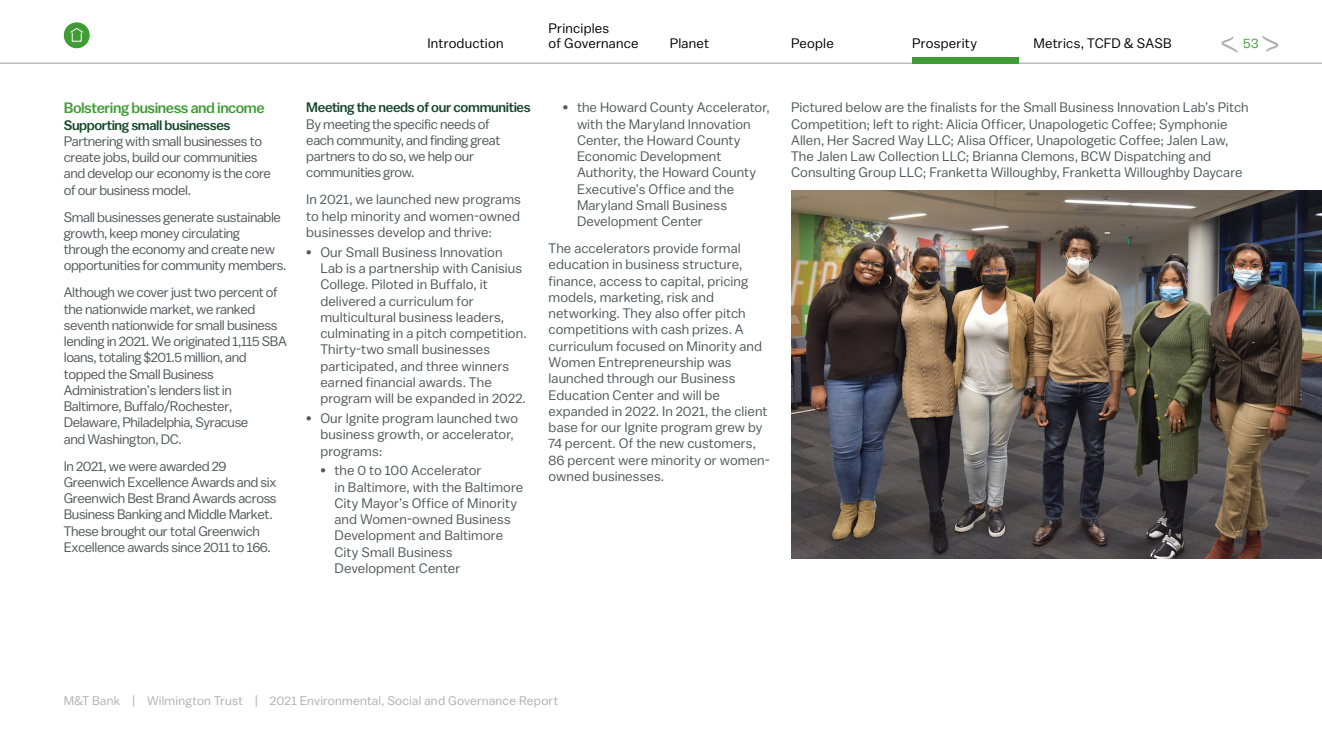
<style>
.page{position:relative;width:1322px;height:745px;background:#fff}
.page>*{position:absolute;margin:0;border:0;box-sizing:border-box;transform-origin:0 0}
.t1{font:500 15px "M&T Balto";letter-spacing:-.03em;color:#3f9c35}
.t2{font:13.75px/16.2px "M&T Balto";color:#52565b}
.t3{font:13.75px/16.2px "M&T Balto";letter-spacing:-.03em;color:#52565b}
.t4{font:13.75px/16.2px "M&T Balto";letter-spacing:-.025em;color:#52565b}
.t5{font:13.75px/15px "M&T Balto";letter-spacing:.015em;color:#000}
.t6{font:500 13.75px "M&T Balto";letter-spacing:-.03em;color:#144629}
.t7{font:13.75px "M&T Balto";color:#3f9c35}
.t8{font:12.5px "M&T Balto";letter-spacing:.02em;color:#afaeb5}
</style>
<div class="page">
<div style="left:64px;top:23px;width:25px;height:25px;background:#3f9c35;border-radius:50%"></div>
<div style="left:64px;top:22px;width:26px;height:26px;border:1px solid #3f9c35;border-radius:50%"></div>
<div style="left:72px;top:32px;width:10px;height:10px;border:1px solid #fff"></div>
<svg style="left:70px;top:27px;width:13px;height:7px"></svg>
<svg style="left:1262px;top:36px;width:16px;height:16px"></svg>
<svg style="left:1221px;top:36px;width:16px;height:17px"></svg>
<hr style="left:0;top:63px;width:1322px;height:1px;background:#afaeb5">
<div style="left:912px;top:57px;width:106px;height:7px;background:#3f9c35"></div>
<img style="left:791px;top:190px;width:531px;height:368px">
<p class="t5" style="left:549px;top:21px;width:91px">Principles<br>of Governance</p>
<p class="t5" style="left:1033px;top:36px;width:140px">Metrics, TCFD &amp; SASB</p>
<p class="t5" style="left:427px;top:36px;width:78px">Introduction</p>
<p class="t7" style="left:1243px;top:35px;width:17px">53</p>
<p class="t5" style="left:670px;top:36px;width:41px">Planet</p>
<p class="t5" style="left:791px;top:36px;width:44px">People</p>
<p class="t5" style="left:912px;top:36px;width:66px">Prosperity</p>
<p class="t1" style="left:64px;top:99px;width:202px">Bolstering business and income</p>
<p class="t6" style="left:64px;top:116px;width:168px">Supporting small businesses</p>
<p class="t3" style="left:64px;top:132px;width:209px">Partnering with small businesses to create jobs, build our communities and develop our economy is the core of our business model.</p>
<p class="t3" style="left:64px;top:208px;width:224px">Small businesses generate sustainable growth, keep money circulating through the economy and create new opportunities for community members.</p>
<p class="t3" style="left:64px;top:284px;width:225px">Although we cover just two percent of the nationwide market, we ranked seventh nationwide for small business lending in 2021. We originated 1,115 SBA loans, totaling $201.5 million, and topped the Small Business Administration’s lenders list in Baltimore, Buffalo/Rochester, Delaware, Philadelphia, Syracuse<br>and Washington, DC.</p>
<p class="t3" style="left:64px;top:457px;width:214px">In 2021, we were awarded 29<br>Greenwich Excellence Awards and six Greenwich Best Brand Awards across Business Banking and Middle Market.<br>These brought our total Greenwich Excellence awards since 2011 to 166.</p>
<p class="t6" style="left:306px;top:99px;width:226px">Meeting the needs of our communities</p>
<p class="t4" style="left:306px;top:115px;width:196px">By meeting the specific needs of each community, and finding great partners to do so, we help our communities grow.</p>
<p class="t2" style="left:306px;top:191px;width:216px;text-align:justify">In 2021, we launched new programs to help minority and women-owned businesses develop and thrive:</p>
<p class="t2" style="left:320px;top:243px;width:208px;text-indent:-14px">• Our Small Business Innovation<br>Lab is a partnership with Canisius<br>College. Piloted in Buffalo, it delivered a curriculum for multicultural business leaders, culminating in a pitch competition.<br>Thirty-two small businesses participated, and three winners earned financial awards. The program will be expanded in 2022.</p>
<p class="t2" style="left:320px;top:409px;width:199px;text-indent:-14px">• Our Ignite program launched two business growth, or accelerator, programs:</p>
<p class="t2" style="left:334px;top:461px;width:190px;text-indent:-14px">• the 0 to 100 Accelerator<br>in Baltimore, with the Baltimore<br>City Mayor’s Office of Minority and Women-owned Business<br>Development and Baltimore<br>City Small Business<br>Development Center</p>
<p class="t2" style="left:577px;top:99px;width:194px;text-indent:-14px">• the Howard County Accelerator, with the Maryland Innovation<br>Center, the Howard County<br>Economic Development<br>Authority, the Howard County<br>Executive’s Office and the<br>Maryland Small Business<br>Development Center</p>
<p class="t2" style="left:549px;top:240px;width:223px">The accelerators provide formal education in business structure, finance, access to capital, pricing models, marketing, risk and networking. They also offer pitch competitions with cash prizes. A curriculum focused on Minority and<br>Women Entrepreneurship was launched through our Business<br>Education Center and will be expanded in 2022. In 2021, the client base for our Ignite program grew by<br>74 percent. Of the new customers,<br>86 percent were minority or women&shy;owned businesses.</p>
<p class="t2" style="left:791px;top:99px;width:459px">Pictured below are the finalists for the Small Business Innovation Lab’s Pitch Competition; left to right: Alicia Officer, Unapologetic Coffee; Symphonie Allen, Her Sacred Way LLC; Alisa Officer, Unapologetic Coffee; Jalen Law, The Jalen Law Collection LLC; Brianna Clemons, BCW Dispatching and Consulting Group LLC; Franketta Willoughby, Franketta Willoughby Daycare</p>
<p class="t8" style="left:64px;top:693px;width:496px">M&amp;T Bank | Wilmington Trust | 2021 Environmental, Social and Governance Report</p>
</div>
